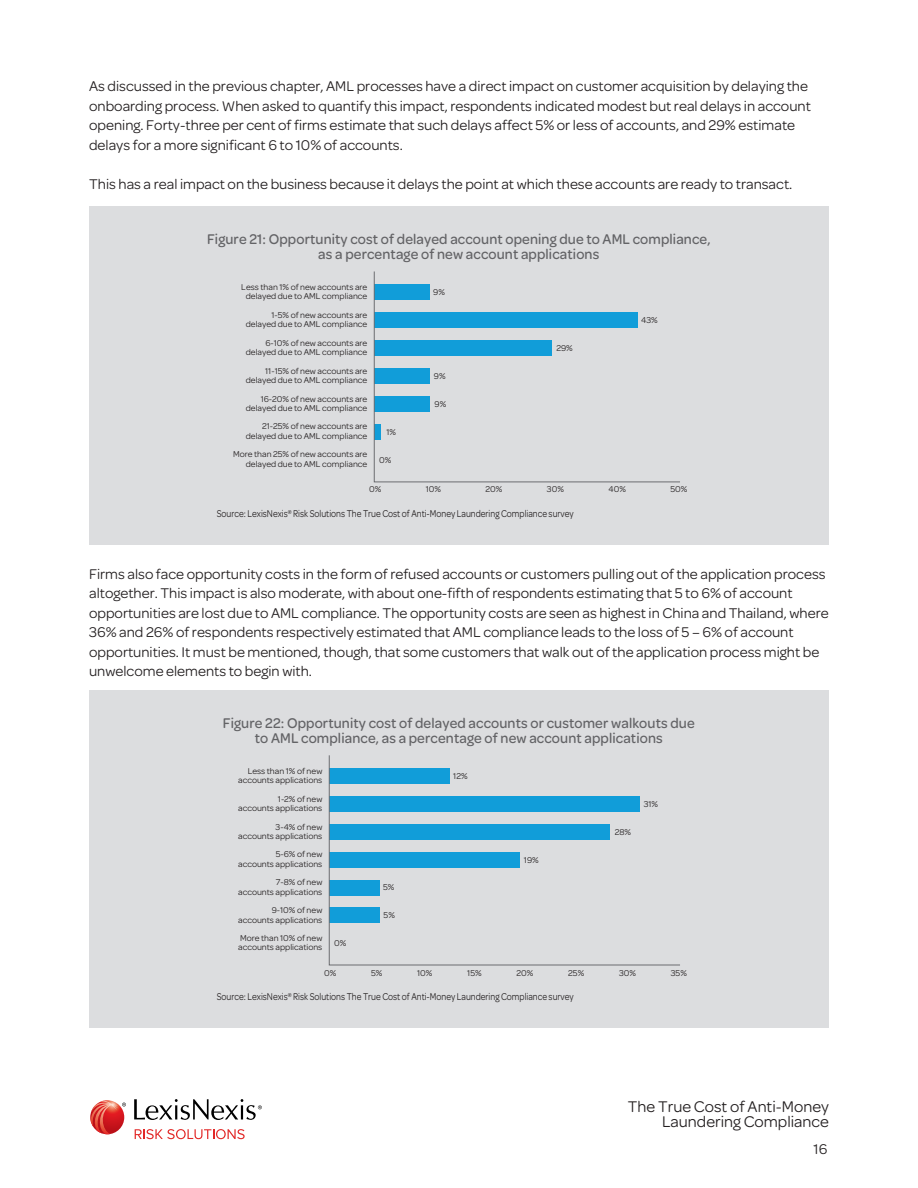
<style>
.page{position:relative;width:918px;height:1188px;background:#fff}
.page>*{position:absolute;margin:0;border:0;box-sizing:border-box;transform-origin:0 0}
.t1{font:16.5px/15px "Omnes";color:#231f20;text-align:right}
.t2{font:15px/19.5px "Omnes";color:#231f20}
.t3{font:500 15px/15px "Omnes";letter-spacing:.01em;color:#636366;text-align:center;scale:.95 1}
.t4{font:10.5px "Omnes";color:#231f20;scale:.85 1}
.t5{font:9px/9.3px "Omnes";color:#231f20;text-align:right}
</style>
<div class="page">
<svg style="left:135px;top:1129px;width:110px;height:10px"></svg>
<svg style="left:134px;top:1099px;width:128px;height:21px"></svg>
<svg style="left:90px;top:1100px;width:34px;height:34px"></svg>
<svg style="left:91px;top:1101px;width:35px;height:33px"></svg>
<div style="left:89px;top:206px;width:740px;height:339px;background:#dcdddf"></div>
<svg style="left:374px;top:271px;width:306px;height:212px"></svg>
<div style="left:89px;top:690px;width:740px;height:338px;background:#dcdddf"></div>
<svg style="left:329px;top:755px;width:351px;height:211px"></svg>
<p class="t2" style="left:89px;top:77px;width:723px">As discussed in the previous chapter, AML processes have a direct impact on customer acquisition by delaying the onboarding process. When asked to quantify this impact, respondents indicated modest but real delays in account opening. Forty-three per cent of firms estimate that such delays affect 5% or less of accounts, and 29% estimate delays for a more significant 6 to 10% of accounts.</p>
<p class="t2" style="left:89px;top:174px;width:705px">This has a real impact on the business because it delays the point at which these accounts are ready to transact.</p>
<p class="t3" style="left:207px;top:231px;width:532px">Figure 21: Opportunity cost of delayed account opening due to AML compliance, as a percentage of new account applications</p>
<p class="t5" style="left:241px;top:282px;width:128px;text-align:center">Less than 1% of new accounts are delayed due to AML compliance</p>
<p class="t5" style="left:246px;top:310px;width:123px">1-5% of new accounts are delayed due to AML compliance</p>
<p class="t5" style="left:246px;top:338px;width:123px">6-10% of new accounts are delayed due to AML compliance</p>
<p class="t5" style="left:246px;top:366px;width:123px">11-15% of new accounts are delayed due to AML compliance</p>
<p class="t5" style="left:246px;top:394px;width:123px">16-20% of new accounts are delayed due to AML compliance</p>
<p class="t5" style="left:246px;top:422px;width:123px">21-25% of new accounts are delayed due to AML compliance</p>
<p class="t5" style="left:233px;top:450px;width:136px">More than 25% of new accounts are delayed due to AML compliance</p>
<p class="t5" style="left:386px;top:427px;width:11px">1%</p>
<p class="t5" style="left:379px;top:455px;width:14px">0%</p>
<p class="t5" style="left:433px;top:287px;width:13px">9%</p>
<p class="t5" style="left:434px;top:371px;width:13px">9%</p>
<p class="t5" style="left:435px;top:399px;width:13px">9%</p>
<p class="t5" style="left:556px;top:343px;width:18px">29%</p>
<p class="t5" style="left:369px;top:485px;width:14px">0%</p>
<p class="t5" style="left:426px;top:485px;width:17px">10%</p>
<p class="t5" style="left:486px;top:485px;width:18px">20%</p>
<p class="t5" style="left:547px;top:485px;width:19px">30%</p>
<p class="t4" style="left:217px;top:508px;width:421px">Source: LexisNexis<sup>®</sup> Risk Solutions The True Cost of Anti-Money Laundering Compliance survey</p>
<p class="t5" style="left:641px;top:315px;width:18px">43%</p>
<p class="t5" style="left:608px;top:485px;width:19px">40%</p>
<p class="t5" style="left:670px;top:485px;width:19px">50%</p>
<p class="t2" style="left:89px;top:564px;width:741px">Firms also face opportunity costs in the form of refused accounts or customers pulling out of the application process altogether. This impact is also moderate, with about one-fifth of respondents estimating that 5 to 6% of account opportunities are lost due to AML compliance. The opportunity costs are seen as highest in China and Thailand, where 36% and 26% of respondents respectively estimated that AML compliance leads to the loss of 5 – 6% of account opportunities. It must be mentioned, though, that some customers that walk out of the application process might be unwelcome elements to begin with.</p>
<p class="t3" style="left:223px;top:715px;width:498px">Figure 22: Opportunity cost of delayed accounts or customer walkouts due to AML compliance, as a percentage of new account applications</p>
<p class="t5" style="left:238px;top:766px;width:86px">Less than 1% of new accounts applications</p>
<p class="t5" style="left:238px;top:794px;width:86px">1-2% of new<br>accounts applications</p>
<p class="t5" style="left:238px;top:822px;width:86px">3-4% of new accounts applications</p>
<p class="t5" style="left:238px;top:850px;width:86px">5-6% of new accounts applications</p>
<p class="t5" style="left:238px;top:878px;width:86px">7-8% of new accounts applications</p>
<p class="t5" style="left:238px;top:906px;width:86px">9-10% of new accounts applications</p>
<p class="t5" style="left:238px;top:934px;width:86px;text-align:left">More than 10% of new accounts applications</p>
<p class="t5" style="left:334px;top:939px;width:14px">0%</p>
<p class="t5" style="left:383px;top:883px;width:13px">5%</p>
<p class="t5" style="left:384px;top:911px;width:13px">5%</p>
<p class="t5" style="left:453px;top:771px;width:16px">12%</p>
<p class="t5" style="left:324px;top:968px;width:14px">0%</p>
<p class="t5" style="left:371px;top:968px;width:13px">5%</p>
<p class="t5" style="left:417px;top:968px;width:17px">10%</p>
<p class="t5" style="left:467px;top:968px;width:16px">15%</p>
<p class="t5" style="left:524px;top:855px;width:16px">19%</p>
<p class="t5" style="left:615px;top:827px;width:18px">28%</p>
<p class="t5" style="left:644px;top:799px;width:16px">31%</p>
<p class="t5" style="left:517px;top:968px;width:18px">20%</p>
<p class="t5" style="left:568px;top:968px;width:18px">25%</p>
<p class="t5" style="left:619px;top:968px;width:19px">30%</p>
<p class="t5" style="left:671px;top:968px;width:18px">35%</p>
<p class="t4" style="left:217px;top:991px;width:421px">Source: LexisNexis<sup>®</sup> Risk Solutions The True Cost of Anti-Money Laundering Compliance survey</p>
<p class="t1" style="left:628px;top:1099px;width:202px">The True Cost of Anti-Money<br>Laundering Compliance</p>
<p class="t2" style="left:814px;top:1139px;width:15px">16</p>
</div>
